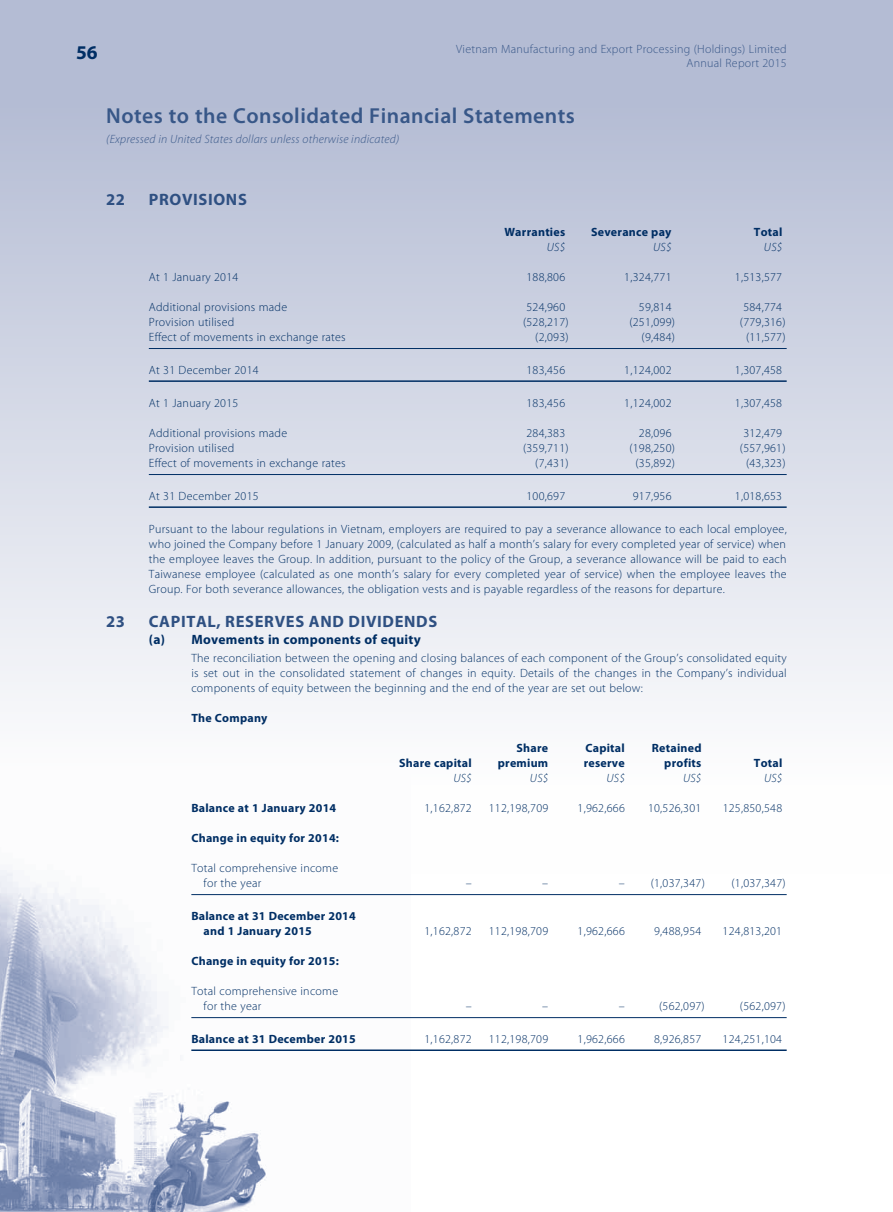
<style>
.page{position:relative;width:893px;height:1212px;background:#fff}
.page>*{position:absolute;margin:0;border:0;box-sizing:border-box;transform-origin:0 0}
.t1{font:600 21.75px "Myriad Pro";letter-spacing:.02em;color:#385788}
.t2{font:700 19.5px "Myriad Pro";color:#002e64}
.t3{font:700 16.5px "Myriad Pro";letter-spacing:.03em;color:#2f5082}
.t4{font:700 13.5px "Myriad Pro";letter-spacing:.02em;color:#002e64}
.t5{font:300 12px/15px "Myriad Pro";letter-spacing:.02em;color:#002e64;text-align:justify}
.t6{font:700 12px/15px "Myriad Pro";letter-spacing:.02em;color:#002e64}
.t7{font:300 12px/14.4px "Myriad Pro";letter-spacing:.02em;color:#385788;text-align:right}
.t8{font:italic 300 12px "Myriad Pro";letter-spacing:.02em;color:#385788}
.t9{font:italic 300 12px "Myriad Pro";letter-spacing:.02em;color:#002e64}
</style>
<div class="page">
<div style="left:0;top:0;width:893px;height:873px;background:linear-gradient(to bottom,#acb5cf,#fff)"></div>
<img style="left:0;top:772px;width:411px;height:440px">
<hr style="left:149px;top:348px;width:638px;height:1px;background:#002e64">
<hr style="left:149px;top:380px;width:638px;height:2px;background:#002e64">
<hr style="left:149px;top:474px;width:638px;height:1px;background:#002e64">
<hr style="left:149px;top:506px;width:638px;height:2px;background:#002e64">
<hr style="left:191px;top:894px;width:596px;height:1px;background:#002e64">
<hr style="left:191px;top:1017px;width:596px;height:1px;background:#002e64">
<hr style="left:191px;top:1049px;width:596px;height:2px;background:#002e64">
<h2 class="t2" style="left:76px;top:40px;width:23px">56</h2>
<p class="t7" style="left:456px;top:41px;width:332px">Vietnam Manufacturing and Export Processing (Holdings) Limited<br>Annual Report 2015</p>
<h1 class="t1" style="left:106px;top:102px;width:470px">Notes to the Consolidated Financial Statements</h1>
<p class="t8" style="left:106px;top:132px;width:294px">(Expressed in United States dollars unless otherwise indicated)</p>
<h3 class="t3" style="left:106px;top:189px;width:20px">22</h3>
<h3 class="t3" style="left:149px;top:189px;width:21px">Provisions</h3>
<p class="t6" style="left:504px;top:224px;width:62px">Warranties</p>
<p class="t6" style="left:591px;top:224px;width:82px">Severance pay</p>
<p class="t6" style="left:754px;top:224px;width:30px">Total</p>
<p class="t9" style="left:547px;top:240px;width:20px">US$</p>
<p class="t9" style="left:653px;top:240px;width:20px">US$</p>
<p class="t9" style="left:764px;top:240px;width:20px">US$</p>
<p class="t5" style="left:149px;top:269px;width:91px">At 1 January 2014</p>
<p class="t5" style="left:526px;top:269px;width:40px">188,806</p>
<p class="t5" style="left:624px;top:269px;width:49px">1,324,771</p>
<p class="t5" style="left:735px;top:269px;width:49px">1,513,577</p>
<p class="t5" style="left:149px;top:299px;width:140px">Additional provisions made</p>
<p class="t5" style="left:526px;top:299px;width:40px">524,960</p>
<p class="t5" style="left:639px;top:299px;width:34px">59,814</p>
<p class="t5" style="left:743px;top:299px;width:40px">584,774</p>
<p class="t5" style="left:149px;top:314px;width:87px">Provision utilised</p>
<p class="t5" style="left:523px;top:314px;width:47px">(528,217)</p>
<p class="t5" style="left:629px;top:314px;width:47px">(251,099)</p>
<p class="t5" style="left:740px;top:314px;width:47px">(779,316)</p>
<p class="t5" style="left:149px;top:329px;width:198px">Effect of movements in exchange rates</p>
<p class="t5" style="left:535px;top:329px;width:35px">(2,093)</p>
<p class="t5" style="left:642px;top:329px;width:35px">(9,484)</p>
<p class="t5" style="left:746px;top:329px;width:41px">(11,577)</p>
<p class="t5" style="left:149px;top:362px;width:111px">At 31 December 2014</p>
<p class="t5" style="left:526px;top:362px;width:40px">183,456</p>
<p class="t5" style="left:624px;top:362px;width:49px">1,124,002</p>
<p class="t5" style="left:735px;top:362px;width:49px">1,307,458</p>
<p class="t5" style="left:149px;top:395px;width:91px">At 1 January 2015</p>
<p class="t5" style="left:526px;top:395px;width:40px">183,456</p>
<p class="t5" style="left:624px;top:395px;width:49px">1,124,002</p>
<p class="t5" style="left:735px;top:395px;width:49px">1,307,458</p>
<p class="t5" style="left:149px;top:425px;width:140px">Additional provisions made</p>
<p class="t5" style="left:526px;top:425px;width:40px">284,383</p>
<p class="t5" style="left:639px;top:425px;width:34px">28,096</p>
<p class="t5" style="left:743px;top:425px;width:40px">312,479</p>
<p class="t5" style="left:149px;top:440px;width:87px">Provision utilised</p>
<p class="t5" style="left:523px;top:440px;width:47px">(359,711)</p>
<p class="t5" style="left:629px;top:440px;width:47px">(198,250)</p>
<p class="t5" style="left:740px;top:440px;width:47px">(557,961)</p>
<p class="t5" style="left:149px;top:455px;width:198px">Effect of movements in exchange rates</p>
<p class="t5" style="left:535px;top:455px;width:35px">(7,431)</p>
<p class="t5" style="left:635px;top:455px;width:41px">(35,892)</p>
<p class="t5" style="left:746px;top:455px;width:41px">(43,323)</p>
<p class="t5" style="left:149px;top:488px;width:111px">At 31 December 2015</p>
<p class="t5" style="left:526px;top:488px;width:40px">100,697</p>
<p class="t5" style="left:633px;top:488px;width:40px">917,956</p>
<p class="t5" style="left:735px;top:488px;width:49px">1,018,653</p>
<p class="t5" style="left:149px;top:521px;width:639px">Pursuant to the labour regulations in Vietnam, employers are required to pay a severance allowance to each local employee, who joined the Company before 1 January 2009, (calculated as half a month’s salary for every completed year of service) when the employee leaves the Group. In addition, pursuant to the policy of the Group, a severance allowance will be paid to each Taiwanese employee (calculated as one month’s salary for every completed year of service) when the employee leaves the Group. For both severance allowances, the obligation vests and is payable regardless of the reasons for departure.</p>
<h3 class="t3" style="left:106px;top:610px;width:20px">23</h3>
<h3 class="t3" style="left:149px;top:610px;width:21px">Capital</h3>
<h3 class="t3" style="left:217px;top:610px;width:20px">, reserves</h3>
<h3 class="t3" style="left:309px;top:610px;width:13px">and</h3>
<h3 class="t3" style="left:349px;top:610px;width:11px">dividends</h3>
<p class="t4" style="left:149px;top:630px;width:273px">(a) Movements in components of equity</p>
<p class="t5" style="left:191px;top:650px;width:597px">The reconciliation between the opening and closing balances of each component of the Group’s consolidated equity is set out in the consolidated statement of changes in equity. Details of the changes in the Company’s individual components of equity between the beginning and the end of the year are set out below:</p>
<p class="t6" style="left:191px;top:710px;width:78px">The Company</p>
<p class="t6" style="left:517px;top:740px;width:33px">Share</p>
<p class="t6" style="left:585px;top:740px;width:41px">Capital</p>
<p class="t6" style="left:652px;top:740px;width:51px">Retained</p>
<p class="t6" style="left:399px;top:755px;width:74px">Share capital</p>
<p class="t6" style="left:498px;top:755px;width:52px">premium</p>
<p class="t6" style="left:584px;top:755px;width:43px">reserve</p>
<p class="t6" style="left:664px;top:755px;width:39px">profits</p>
<p class="t6" style="left:754px;top:755px;width:30px">Total</p>
<p class="t9" style="left:453px;top:771px;width:20px">US$</p>
<p class="t9" style="left:530px;top:771px;width:20px">US$</p>
<p class="t9" style="left:606px;top:771px;width:20px">US$</p>
<p class="t9" style="left:683px;top:771px;width:20px">US$</p>
<p class="t9" style="left:764px;top:771px;width:20px">US$</p>
<p class="t6" style="left:191px;top:800px;width:146px">Balance at 1 January 2014</p>
<p class="t5" style="left:424px;top:800px;width:49px">1,162,872</p>
<p class="t5" style="left:489px;top:800px;width:61px">112,198,709</p>
<p class="t5" style="left:578px;top:800px;width:49px">1,962,666</p>
<p class="t5" style="left:648px;top:800px;width:55px">10,526,301</p>
<p class="t5" style="left:723px;top:800px;width:61px">125,850,548</p>
<p class="t6" style="left:191px;top:830px;width:149px">Change in equity for 2014:</p>
<p class="t5" style="left:204px;top:860px;width:136px;text-indent:-12px">Total comprehensive income for the year</p>
<p class="t5" style="left:466px;top:875px;width:7px">–</p>
<p class="t5" style="left:542px;top:875px;width:7px">–</p>
<p class="t5" style="left:619px;top:875px;width:87px">– (1,037,347)</p>
<p class="t5" style="left:731px;top:875px;width:56px">(1,037,347)</p>
<p class="t6" style="left:204px;top:908px;width:154px;text-indent:-12px">Balance at 31 December 2014 and 1 January 2015</p>
<p class="t6" style="left:191px;top:953px;width:149px">Change in equity for 2015:</p>
<p class="t5" style="left:204px;top:983px;width:136px;text-indent:-12px">Total comprehensive income for the year</p>
<p class="t5" style="left:424px;top:923px;width:49px">1,162,872</p>
<p class="t5" style="left:489px;top:923px;width:61px">112,198,709</p>
<p class="t5" style="left:578px;top:923px;width:49px">1,962,666</p>
<p class="t5" style="left:654px;top:923px;width:49px">9,488,954</p>
<p class="t5" style="left:723px;top:923px;width:61px">124,813,201</p>
<p class="t5" style="left:466px;top:998px;width:7px">–</p>
<p class="t5" style="left:542px;top:998px;width:7px">–</p>
<p class="t5" style="left:619px;top:998px;width:7px">–</p>
<p class="t5" style="left:659px;top:998px;width:47px">(562,097)</p>
<p class="t5" style="left:740px;top:998px;width:47px">(562,097)</p>
<p class="t6" style="left:191px;top:1031px;width:166px">Balance at 31 December 2015</p>
<p class="t5" style="left:424px;top:1031px;width:49px">1,162,872</p>
<p class="t5" style="left:489px;top:1031px;width:61px">112,198,709</p>
<p class="t5" style="left:578px;top:1031px;width:49px">1,962,666</p>
<p class="t5" style="left:654px;top:1031px;width:49px">8,926,857</p>
<p class="t5" style="left:723px;top:1031px;width:61px">124,251,104</p>
</div>
